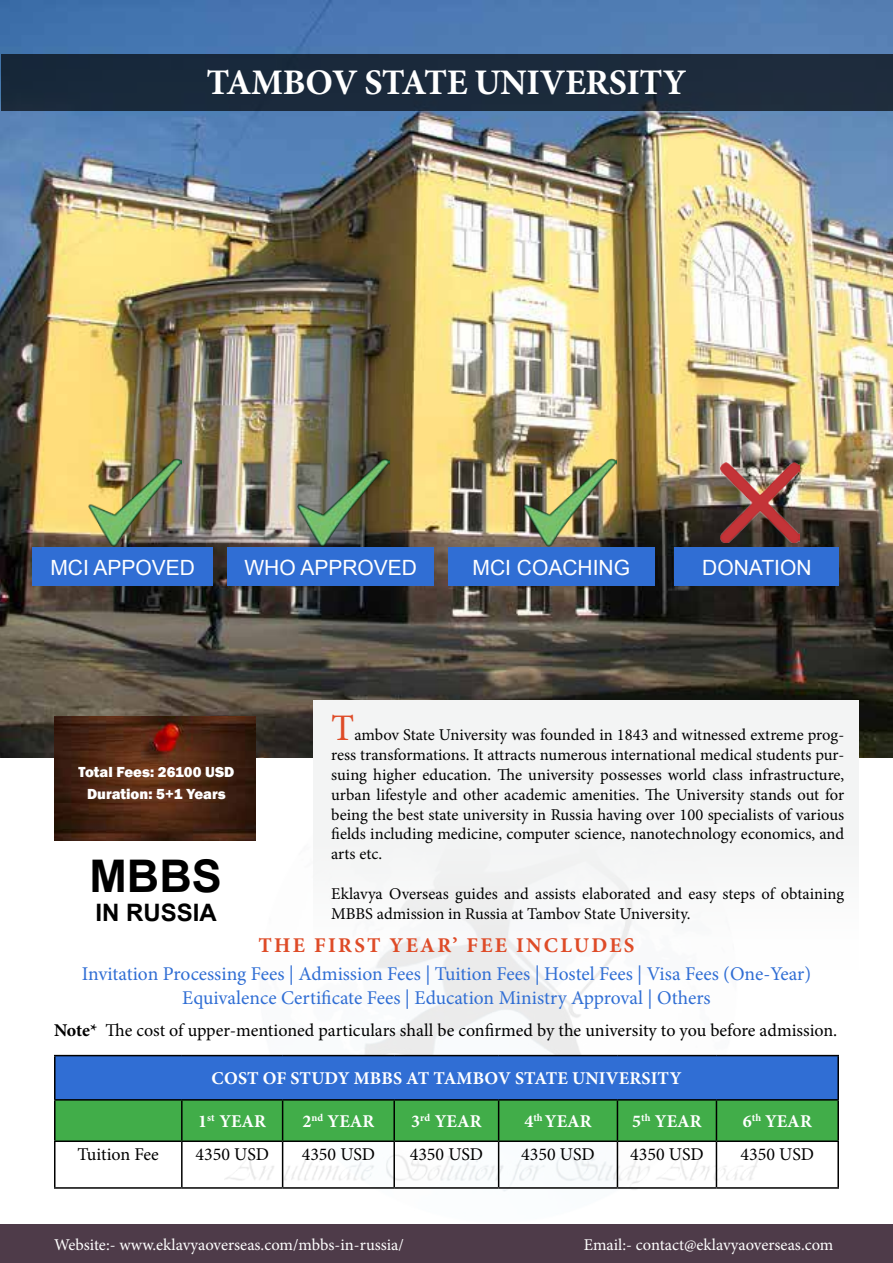
<style>
.page{position:relative;width:893px;height:1263px;background:#fff}
.page>*{position:absolute;margin:0;border:0;box-sizing:border-box;transform-origin:0 0}
.t1{font:700 45px "Arial";color:#000}
.t2{font:37.5px "Minion Pro";color:#de4b27}
.t3{font:700 36px "Minion Pro";letter-spacing:-.01em;color:#fff}
.t4{font:700 24px "Arial";color:#000}
.t5{font:21px "Arial";color:#fff}
.t6{font:700 21px "Minion Pro";letter-spacing:.11em;color:#de4b27}
.t7{font:19.5px/23.4px "Minion Pro";color:#306ed4;text-align:center}
.t8{font:18px "Minion Pro";color:#000}
.t9{font:700 18px "Minion Pro";color:#fff}
.t10{font:16.5px/19.8px "Minion Pro";letter-spacing:-.005em;color:#000;text-align:justify}
.t11{font:16.5px "Minion Pro";color:#fff}
.t12{font:800 15px/21.6px "Franklin Gothic";color:#fff;text-align:center}
.s1{font-weight:700}
</style>
<div class="page">
<img style="left:225px;top:757px;width:535px;height:435px">
<img style="left:0;top:1px;width:893px;height:756px">
<img style="left:55px;top:716px;width:201px;height:124px">
<div style="left:313px;top:701px;width:546px;height:269px;background:#f3f4f4"></div>
<div style="left:33px;top:548px;width:180px;height:38px;background:#306ed4"></div>
<div style="left:228px;top:548px;width:206px;height:38px;background:#306ed4"></div>
<div style="left:448px;top:548px;width:206px;height:38px;background:#306ed4"></div>
<div style="left:675px;top:548px;width:164px;height:38px;background:#306ed4"></div>
<img style="left:295px;top:456px;width:95px;height:92px">
<img style="left:521px;top:456px;width:95px;height:92px">
<img style="left:86px;top:456px;width:95px;height:92px">
<div style="left:55px;top:1055px;width:783px;height:45px;background:#306ed4"></div>
<div style="left:56px;top:1100px;width:781px;height:40px;background:#41ad49"></div>
<hr style="left:54px;top:1055px;width:128px;height:1px;background:#000">
<hr style="left:54px;top:1056px;width:2px;height:43px;background:#000">
<hr style="left:182px;top:1055px;width:101px;height:1px;background:#000">
<hr style="left:283px;top:1055px;width:111px;height:1px;background:#000">
<hr style="left:394px;top:1055px;width:105px;height:1px;background:#000">
<hr style="left:499px;top:1055px;width:118px;height:1px;background:#000">
<hr style="left:617px;top:1055px;width:99px;height:1px;background:#000">
<hr style="left:716px;top:1055px;width:123px;height:1px;background:#000">
<hr style="left:837px;top:1056px;width:2px;height:43px;background:#000">
<hr style="left:54px;top:1099px;width:128px;height:1px;background:#000">
<hr style="left:54px;top:1100px;width:2px;height:40px;background:#000">
<hr style="left:182px;top:1099px;width:101px;height:1px;background:#000">
<hr style="left:181px;top:1100px;width:2px;height:40px;background:#000">
<hr style="left:283px;top:1099px;width:111px;height:1px;background:#000">
<hr style="left:282px;top:1100px;width:1px;height:40px;background:#000">
<hr style="left:394px;top:1099px;width:105px;height:1px;background:#000">
<hr style="left:393px;top:1100px;width:2px;height:40px;background:#000">
<hr style="left:499px;top:1099px;width:118px;height:1px;background:#000">
<hr style="left:498px;top:1100px;width:1px;height:40px;background:#000">
<hr style="left:617px;top:1099px;width:99px;height:1px;background:#000">
<hr style="left:617px;top:1100px;width:1px;height:40px;background:#000">
<hr style="left:716px;top:1099px;width:123px;height:1px;background:#000">
<hr style="left:716px;top:1100px;width:1px;height:40px;background:#000">
<hr style="left:837px;top:1100px;width:2px;height:40px;background:#000">
<hr style="left:54px;top:1140px;width:128px;height:2px;background:#000">
<hr style="left:54px;top:1142px;width:2px;height:45px;background:#000">
<hr style="left:182px;top:1140px;width:101px;height:2px;background:#000">
<hr style="left:181px;top:1142px;width:2px;height:45px;background:#000">
<hr style="left:283px;top:1140px;width:111px;height:2px;background:#000">
<hr style="left:282px;top:1142px;width:1px;height:45px;background:#000">
<hr style="left:394px;top:1140px;width:105px;height:2px;background:#000">
<hr style="left:393px;top:1142px;width:2px;height:45px;background:#000">
<hr style="left:499px;top:1140px;width:118px;height:2px;background:#000">
<hr style="left:498px;top:1142px;width:1px;height:45px;background:#000">
<hr style="left:617px;top:1140px;width:99px;height:2px;background:#000">
<hr style="left:617px;top:1142px;width:1px;height:45px;background:#000">
<hr style="left:716px;top:1140px;width:123px;height:2px;background:#000">
<hr style="left:716px;top:1142px;width:1px;height:45px;background:#000">
<hr style="left:837px;top:1142px;width:2px;height:45px;background:#000">
<hr style="left:54px;top:1187px;width:128px;height:2px;background:#000">
<hr style="left:182px;top:1187px;width:101px;height:2px;background:#000">
<hr style="left:283px;top:1187px;width:111px;height:2px;background:#000">
<hr style="left:394px;top:1187px;width:105px;height:2px;background:#000">
<hr style="left:499px;top:1187px;width:118px;height:2px;background:#000">
<hr style="left:617px;top:1187px;width:99px;height:2px;background:#000">
<hr style="left:716px;top:1187px;width:123px;height:2px;background:#000">
<div style="left:0;top:1224px;width:893px;height:39px;background:#4e3b49"></div>
<img style="left:720px;top:463px;width:79px;height:79px">
<div style="left:1px;top:54px;width:891px;height:56px;background:#1b2a3c"></div>
<h3 class="t3" style="left:206px;top:57px;width:47px">TAMBO</h3>
<h3 class="t3" style="left:332px;top:57px;width:332px">V STATE UNIVERSITY</h3>
<p class="t5" style="left:50px;top:553px;width:146px">MCI APPOVED</p>
<p class="t5" style="left:244px;top:553px;width:174px">WHO APPROVED</p>
<p class="t5" style="left:473px;top:553px;width:89px">MCI COACHI</p>
<p class="t5" style="left:599px;top:553px;width:33px">NG</p>
<p class="t5" style="left:702px;top:553px;width:111px">DONATION</p>
<p class="t12" style="left:79px;top:761px;width:157px">Total Fees: 26100 USD<br>Duration: 5+1 Years</p>
<h1 class="t1" style="left:89px;top:846px;width:134px">MBBS</h1>
<h3 class="t4" style="left:95px;top:896px;width:123px">IN RUSSIA</h3>
<h2 class="t2" style="left:331px;top:703px;width:25px">T</h2>
<p class="t10" style="left:331px;top:725px;width:515px;text-indent:23px">ambov State University was founded in 1843 and witnessed extreme prog&shy;ress transformations. It attracts numerous international medical students pur&shy;suing higher education. The university possesses world class infrastructure, urban lifestyle and other academic amenities. The University stands out for being the best state university in Russia having over 100 specialists of various fields including medicine, computer science, nanotechnology economics, and arts etc.</p>
<p class="t10" style="left:331px;top:884px;width:514px">Eklavya Overseas guides and assists elaborated and easy steps of obtaining<br>MBBS admission in Russia at Tambov State University.</p>
<p class="t6" style="left:258px;top:930px;width:375px">THE FIRST YEAR’ FEE INCLUDES</p>
<p class="t7" style="left:82px;top:962px;width:731px">Invitation Processing Fees | Admission Fees | Tuition Fees | Hostel Fees | Visa Fees (One-Year)<br>Equivalence Certificate Fees | Education Ministry Approval | Others</p>
<p class="t8" style="left:54px;top:1018px;width:785px"><span class="s1">NOTE*</span> The cost of upper-mentioned particulars shall be confirmed by the university to you before admission.</p>
<p class="t9" style="left:211px;top:1066px;width:247px">COST OF STUDY MBBS AT TAMBO</p>
<p class="t9" style="left:498px;top:1066px;width:38px">V STAT</p>
<p class="t9" style="left:558px;top:1066px;width:113px">E UNIVERSITY</p>
<p class="t9" style="left:198px;top:1109px;width:69px">1<sup>ST</sup> YEAR</p>
<p class="t9" style="left:302px;top:1109px;width:73px">2<sup>ND</sup> YEAR</p>
<p class="t9" style="left:411px;top:1109px;width:71px">3<sup>RD</sup> YEAR</p>
<p class="t9" style="left:524px;top:1109px;width:68px">4<sup>TH</sup> YEAR</p>
<p class="t9" style="left:632px;top:1109px;width:71px">5<sup>TH</sup> YEAR</p>
<p class="t9" style="left:743px;top:1109px;width:70px">6<sup>TH</sup> YEAR</p>
<p class="t8" style="left:78px;top:1142px;width:83px">Tuition Fee</p>
<p class="t8" style="left:195px;top:1142px;width:75px">4350 USD</p>
<p class="t8" style="left:302px;top:1142px;width:75px">4350 USD</p>
<p class="t8" style="left:410px;top:1142px;width:75px">4350 USD</p>
<p class="t8" style="left:521px;top:1142px;width:75px">4350 USD</p>
<p class="t8" style="left:630px;top:1142px;width:75px">4350 USD</p>
<p class="t8" style="left:741px;top:1142px;width:75px">4350 USD</p>
<p class="t11" style="left:54px;top:1233px;width:351px">Website:- www.eklavyaoverseas.com/mbbs-in-russia/</p>
<p class="t11" style="left:584px;top:1233px;width:251px">Email:- contact@eklavyaoverseas.com</p>
</div>
